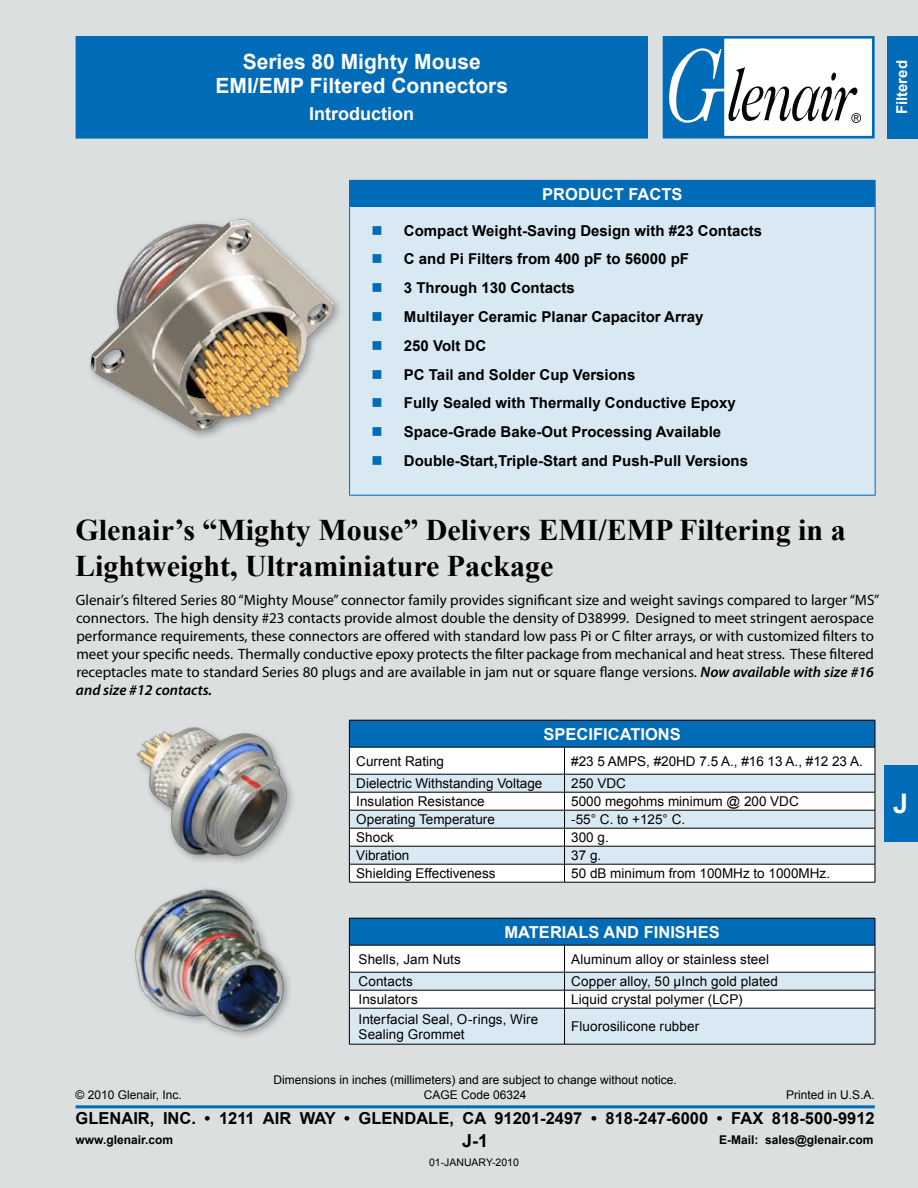
<style>
.page{position:relative;width:918px;height:1188px;background:#dcdfe0}
.page>*{position:absolute;margin:0;border:0;box-sizing:border-box;transform-origin:0 0}
.t1{font:700 30px/36px "Times New Roman";color:#000}
.t2{font:700 27px "Arial";color:#fff}
.t3{font:700 21px/24px "Arial";color:#fff;text-align:center}
.t4{font:700 18px "Arial";color:#fff}
.t5{font:700 18px "Arial";color:#000}
.t6{font:700 16.5px "Arial";color:#000}
.t7{font:700 16.5px "Arial";color:#fff}
.t8{font:15px/18px "Myriad Pro";color:#000}
.t9{font:700 15px "Arial";color:#000}
.t10{font:700 15px "Arial";color:#fff}
.t11{font:13.5px/15px "Arial";color:#000}
.t12{font:12px "Arial";color:#000}
.t13{font:700 12px "Arial";color:#000}
.t14{font:10.5px "Arial";color:#000}
.s1{color:#006bb6}
.s2{font-weight:600;font-style:italic}
</style>
<div class="page">
<div style="left:885px;top:765px;width:33px;height:76px;background:#006bb6"></div>
<div style="left:76px;top:36px;width:572px;height:103px;background:#006bb6;border:2px solid #006bb6"></div>
<div style="left:887px;top:36px;width:31px;height:103px;background:#006bb6"></div>
<svg style="left:662px;top:36px;width:213px;height:102px;background:#a2c1d7"></svg>
<hr style="left:76px;top:1105px;width:799px;height:3px;background:#006bb6">
<div style="left:349px;top:720px;width:526px;height:27px;background:#006bb6"></div>
<div style="left:350px;top:748px;width:525px;height:134px;background:#fff"></div>
<svg style="left:350px;top:775px;width:525px;height:89px;background:#e3edf3"></svg>
<hr style="left:349px;top:720px;width:216px;height:1px;background:#000">
<hr style="left:565px;top:720px;width:310px;height:1px;background:#000">
<hr style="left:349px;top:747px;width:216px;height:1px;background:#000">
<hr style="left:565px;top:747px;width:310px;height:1px;background:#000">
<hr style="left:349px;top:774px;width:216px;height:1px;background:#000">
<hr style="left:565px;top:774px;width:310px;height:1px;background:#000">
<hr style="left:349px;top:792px;width:216px;height:1px;background:#000">
<hr style="left:565px;top:792px;width:310px;height:1px;background:#000">
<hr style="left:349px;top:810px;width:216px;height:1px;background:#000">
<hr style="left:565px;top:810px;width:310px;height:1px;background:#000">
<hr style="left:349px;top:828px;width:216px;height:1px;background:#000">
<hr style="left:565px;top:828px;width:310px;height:1px;background:#000">
<hr style="left:349px;top:846px;width:216px;height:1px;background:#000">
<hr style="left:565px;top:846px;width:310px;height:1px;background:#000">
<hr style="left:349px;top:864px;width:216px;height:1px;background:#000">
<svg style="left:349px;top:720px;width:1px;height:162px"></svg>
<hr style="left:349px;top:882px;width:216px;height:1px;background:#000">
<hr style="left:565px;top:864px;width:310px;height:1px;background:#000">
<svg style="left:564px;top:747px;width:1px;height:135px"></svg>
<svg style="left:875px;top:720px;width:1px;height:162px"></svg>
<hr style="left:565px;top:882px;width:310px;height:1px;background:#000">
<div style="left:350px;top:180px;width:525px;height:27px;background:#006bb6"></div>
<div style="left:350px;top:207px;width:525px;height:288px;background:#d9e9f4"></div>
<hr style="left:349px;top:495px;width:527px;height:1px;background:#006bb6">
<svg style="left:875px;top:181px;width:1px;height:26px"></svg>
<hr style="left:349px;top:207px;width:1px;height:288px;background:#006bb6">
<hr style="left:875px;top:207px;width:1px;height:288px;background:#006bb6">
<hr style="left:349px;top:180px;width:527px;height:1px;background:#006bb6">
<svg style="left:349px;top:181px;width:1px;height:26px"></svg>
<svg style="left:349px;top:918px;width:527px;height:126px;background:#b0cde1"></svg>
<hr style="left:349px;top:1008px;width:216px;height:1px;background:#000">
<hr style="left:349px;top:1008px;width:1px;height:36px;background:#000">
<hr style="left:349px;top:1044px;width:216px;height:1px;background:#000">
<hr style="left:565px;top:1008px;width:310px;height:1px;background:#000">
<hr style="left:564px;top:1008px;width:1px;height:36px;background:#000">
<hr style="left:875px;top:1008px;width:1px;height:36px;background:#000">
<hr style="left:565px;top:1044px;width:310px;height:1px;background:#000">
<img style="left:136px;top:727px;width:157px;height:134px">
<img style="left:135px;top:889px;width:155px;height:148px">
<img style="left:91px;top:219px;width:242px;height:212px">
<h3 class="t3" style="left:216px;top:51px;width:294px">Series 80 Mighty Mouse<br>EMI/EMP Filtered Connectors</h3>
<p class="t4" style="left:309px;top:102px;width:106px">Introduction</p>
<p class="t10" style="left:892px;top:114px;width:56px;rotate:-90deg">Filtered</p>
<p class="t7" style="left:542px;top:183px;width:13px">product</p>
<p class="t7" style="left:628px;top:183px;width:12px">facts</p>
<p class="t9" style="left:372px;top:220px;width:392px"><span class="s1">■</span> Compact Weight-Saving Design with #23 Contacts</p>
<p class="t9" style="left:372px;top:249px;width:319px"><span class="s1">■</span> C and Pi Filters from 400 pF to 56000 pF</p>
<p class="t9" style="left:372px;top:278px;width:205px"><span class="s1">■</span> 3 Through 130 Contacts</p>
<p class="t9" style="left:372px;top:307px;width:333px"><span class="s1">■</span> Multilayer Ceramic Planar Capacitor Array</p>
<p class="t9" style="left:372px;top:336px;width:116px"><span class="s1">■</span> 250 Volt DC</p>
<p class="t9" style="left:372px;top:364px;width:265px"><span class="s1">■</span> PC Tail and Solder Cup Versions</p>
<p class="t9" style="left:372px;top:393px;width:366px"><span class="s1">■</span> Fully Sealed with Thermally Conductive Epoxy</p>
<p class="t9" style="left:372px;top:422px;width:351px"><span class="s1">■</span> Space-Grade Bake-Out Processing Available</p>
<p class="t9" style="left:372px;top:451px;width:378px"><span class="s1">■</span> Double-Start,Triple-Start and Push-Pull Versions</p>
<h1 class="t1" style="left:75px;top:511px;width:772px">Glenair’s “Mighty Mouse” Delivers EMI/EMP Filtering in a<br>Lightweight, Ultraminiature Package</h1>
<p class="t8" style="left:76px;top:590px;width:805px">Glenair’s filtered Series 80 “Mighty Mouse” connector family provides significant size and weight savings compared to larger “MS” connectors. The high density #23 contacts provide almost double the density of D38999. Designed to meet stringent aerospace performance requirements, these connectors are offered with standard low pass Pi or C filter arrays, or with customized filters to meet your specific needs. Thermally conductive epoxy protects the filter package from mechanical and heat stress. These filtered receptacles mate to standard Series 80 plugs and are available in jam nut or square flange versions. <span class="s2">Now available with size #16 and size #12 contacts.</span></p>
<p class="t7" style="left:544px;top:723px;width:11px">specifications</p>
<p class="t11" style="left:356px;top:754px;width:89px">Current Rating</p>
<p class="t11" style="left:571px;top:754px;width:293px">#23 5 AMPS, #20HD 7.5 A., #16 13 A., #12 23 A.</p>
<p class="t11" style="left:356px;top:776px;width:188px">Dielectric Withstanding Voltage</p>
<p class="t11" style="left:571px;top:776px;width:56px">250 VDC</p>
<p class="t11" style="left:356px;top:794px;width:130px">Insulation Resistance</p>
<p class="t11" style="left:571px;top:794px;width:229px">5000 megohms minimum @ 200 VDC</p>
<p class="t11" style="left:356px;top:812px;width:140px">Operating Temperature</p>
<p class="t11" style="left:571px;top:812px;width:115px">-55° C. to +125° C.</p>
<p class="t11" style="left:356px;top:830px;width:39px">Shock</p>
<p class="t11" style="left:571px;top:830px;width:39px">300 g.</p>
<p class="t11" style="left:356px;top:848px;width:55px">Vibration</p>
<p class="t11" style="left:571px;top:848px;width:32px">37 g.</p>
<p class="t11" style="left:356px;top:866px;width:141px">Shielding Effectiveness</p>
<p class="t11" style="left:571px;top:866px;width:260px">50 dB minimum from 100MHz to 1000MHz.</p>
<h2 class="t2" style="left:893px;top:786px;width:17px">J</h2>
<p class="t7" style="left:504px;top:921px;width:12px">materials</p>
<p class="t7" style="left:603px;top:921px;width:13px">and</p>
<p class="t7" style="left:644px;top:921px;width:11px">finishes</p>
<p class="t11" style="left:359px;top:952px;width:104px">Shells, Jam Nuts</p>
<p class="t11" style="left:571px;top:952px;width:199px">Aluminum alloy or stainless steel</p>
<p class="t11" style="left:359px;top:974px;width:56px">Contacts</p>
<p class="t11" style="left:571px;top:974px;width:208px">Copper alloy, 50 µInch gold plated</p>
<p class="t11" style="left:359px;top:992px;width:61px">Insulators</p>
<p class="t11" style="left:571px;top:992px;width:173px">Liquid crystal polymer (LCP)</p>
<p class="t11" style="left:359px;top:1011px;width:181px">Interfacial Seal, O-rings, Wire<br>Sealing Grommet</p>
<p class="t11" style="left:571px;top:1019px;width:130px">Fluorosilicone rubber</p>
<p class="t12" style="left:273px;top:1072px;width:405px">Dimensions in inches (millimeters) and are subject to change without notice.</p>
<p class="t12" style="left:76px;top:1087px;width:108px">© 2010 Glenair, Inc.</p>
<p class="t12" style="left:424px;top:1087px;width:104px">CAGE Code 06324</p>
<p class="t12" style="left:786px;top:1087px;width:90px">Printed in U.S.A.</p>
<p class="t6" style="left:76px;top:1107px;width:801px">GLENAIR, INC. • 1211 AIR WAY • GLENDALE, CA 91201-2497 • 818-247-6000 • FAX 818-500-9912</p>
<p class="t13" style="left:76px;top:1132px;width:99px">www.glenair.com</p>
<p class="t5" style="left:462px;top:1129px;width:28px">J-1</p>
<p class="t13" style="left:719px;top:1132px;width:156px">E-Mail: sales@glenair.com</p>
<p class="t14" style="left:429px;top:1155px;width:91px">01-JANUARY-2010</p>
</div>
